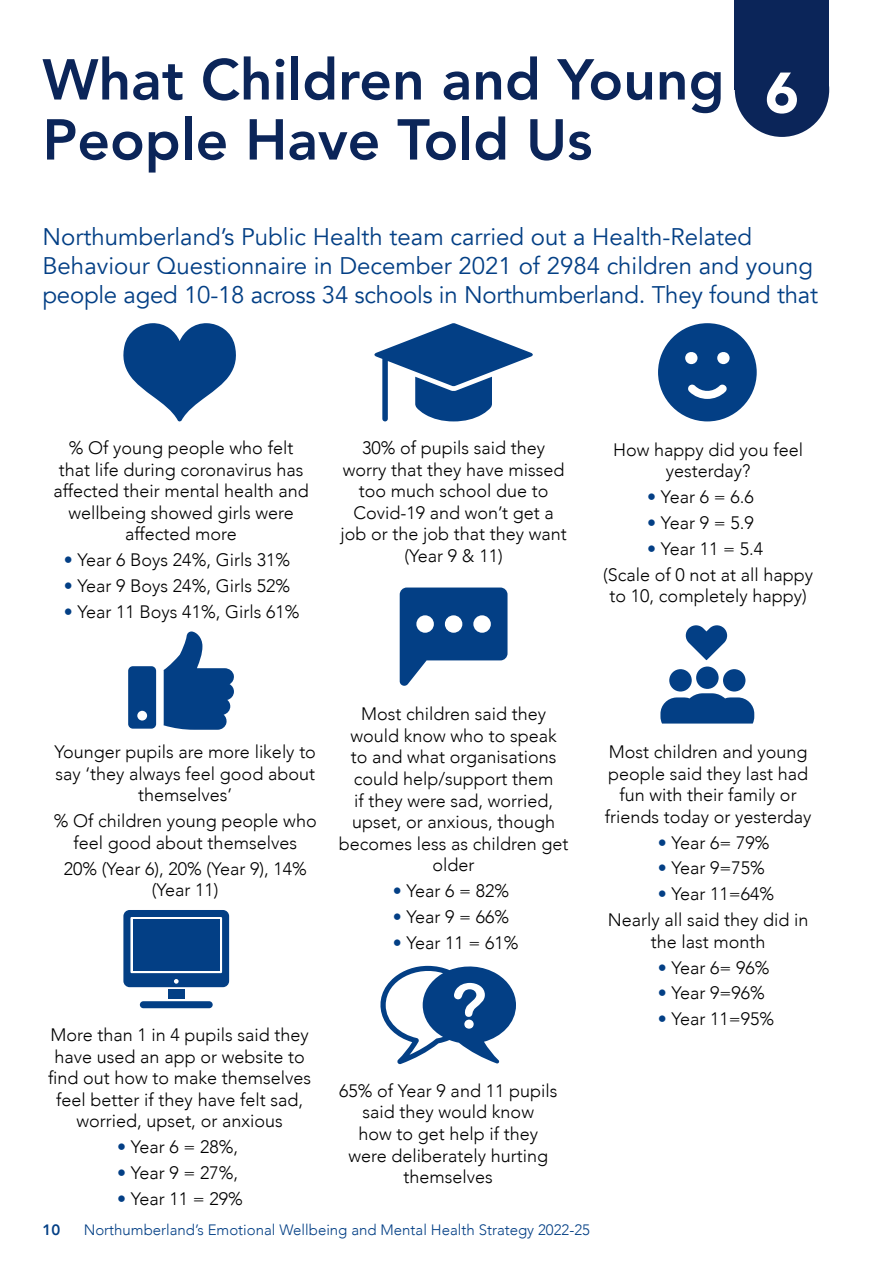
<style>
.page{position:relative;width:893px;height:1263px;background:#fff}
.page>*{position:absolute;margin:0;border:0;box-sizing:border-box;transform-origin:0 0}
.t1{font:800 57px/60px "Avenir";color:#0b2559}
.t2{font:900 57px "Avenir";color:#fff}
.t3{font:24px/28.8px "Avenir";color:#033f85}
.t4{font:300 18px/21.6px "Avenir";color:#000;text-align:center}
.t5{font:300 15px "Avenir";color:#033f85}
.t6{font:800 15px "Avenir";color:#033f85}
.s1{color:#033f85}
</style>
<div class="page">
<svg style="left:123px;top:323px;width:113px;height:99px"></svg>
<svg style="left:374px;top:323px;width:159px;height:98px"></svg>
<svg style="left:164px;top:631px;width:70px;height:99px"></svg>
<svg style="left:128px;top:666px;width:28px;height:63px;background:#134b8d"></svg>
<svg style="left:400px;top:587px;width:107px;height:99px"></svg>
<svg style="left:380px;top:965px;width:136px;height:100px"></svg>
<svg style="left:658px;top:323px;width:99px;height:98px"></svg>
<div style="left:168px;top:989px;width:16px;height:10px;background:#033f85"></div>
<div style="left:140px;top:1001px;width:73px;height:7px;background:#033f85;border-radius:4px"></div>
<svg style="left:123px;top:910px;width:106px;height:77px;background:#184f8f"></svg>
<svg style="left:686px;top:625px;width:41px;height:35px"></svg>
<div style="left:723px;top:669px;width:22px;height:22px;background:#033f85;border-radius:50%"></div>
<svg style="left:660px;top:693px;width:94px;height:30px;background:#2a5d98"></svg>
<div style="left:669px;top:669px;width:23px;height:22px;background:#033f85;border-radius:50%"></div>
<div style="left:696px;top:666px;width:23px;height:23px;background:#033f85;border-radius:50%"></div>
<div style="left:735px;top:0;width:94px;height:90px;background:#0b2559"></div>
<div style="left:735px;top:43px;width:94px;height:94px;background:#0b2559;border-radius:50%"></div>
<h1 class="t1" style="left:43px;top:50px;width:683px">What Children and Young<br>People Have Told Us</h1>
<h1 class="t2" style="left:765px;top:44px;width:35px">6</h1>
<h2 class="t3" style="left:43px;top:223px;width:777px">Northumberland’s Public Health team carried out a Health-Related<br>Behaviour Questionnaire in December 2021 of 2984 children and young people aged 10-18 across 34 schools in Northumberland. They found that</h2>
<p class="t4" style="left:53px;top:437px;width:257px">% Of young people who felt that life during coronavirus has affected their mental health and wellbeing showed girls were affected more</p>
<p class="t4" style="left:64px;top:549px;width:228px"><span class="s1">•</span> Year 6 Boys 24%, Girls 31%</p>
<p class="t4" style="left:64px;top:575px;width:228px"><span class="s1">•</span> Year 9 Boys 24%, Girls 52%</p>
<p class="t4" style="left:64px;top:601px;width:237px"><span class="s1">•</span> Year 11 Boys 41%, Girls 61%</p>
<p class="t4" style="left:340px;top:437px;width:228px">30% of pupils said they worry that they have missed too much school due to<br>Covid-19 and won’t get a job or the job that they want (Year 9 &amp; 11)</p>
<p class="t4" style="left:613px;top:439px;width:191px">How happy did you feel yesterday?</p>
<p class="t4" style="left:647px;top:486px;width:108px"><span class="s1">•</span> Year 6 = 6.6</p>
<p class="t4" style="left:647px;top:512px;width:108px"><span class="s1">•</span> Year 9 = 5.9</p>
<p class="t4" style="left:603px;top:536px;width:212px;line-height:25.8px"><span class="s1">•</span> Year 11 = 5.4<br>(Scale of 0 not at all happy</p>
<p class="t4" style="left:609px;top:585px;width:199px">to 10, completely happy)</p>
<p class="t4" style="left:55px;top:741px;width:263px">Younger pupils are more likely to say ‘they always feel good about themselves’</p>
<p class="t4" style="left:54px;top:810px;width:264px">% Of children young people who feel good about themselves</p>
<p class="t4" style="left:64px;top:857px;width:245px">20% (Year 6), 20% (Year 9), 14% (Year 11)</p>
<p class="t4" style="left:339px;top:703px;width:231px">Most children said they would know who to speak<br>to and what organisations could help/support them<br>if they were sad, worried, upset, or anxious, though becomes less as children get older</p>
<p class="t4" style="left:393px;top:880px;width:118px"><span class="s1">•</span> Year 6 = 82%</p>
<p class="t4" style="left:393px;top:906px;width:118px"><span class="s1">•</span> Year 9 = 66%</p>
<p class="t4" style="left:393px;top:932px;width:127px"><span class="s1">•</span> Year 11 = 61%</p>
<p class="t4" style="left:48px;top:1024px;width:265px">More than 1 in 4 pupils said they have used an app or website to find out how to make themselves feel better if they have felt sad, worried, upset, or anxious</p>
<p class="t4" style="left:117px;top:1136px;width:123px"><span class="s1">•</span> Year 6 = 28%,</p>
<p class="t4" style="left:117px;top:1162px;width:123px"><span class="s1">•</span> Year 9 = 27%,</p>
<p class="t4" style="left:117px;top:1188px;width:127px"><span class="s1">•</span> Year 11 = 29%</p>
<p class="t4" style="left:339px;top:1080px;width:220px">65% of Year 9 and 11 pupils said they would know<br>how to get help if they were deliberately hurting themselves</p>
<p class="t6" style="left:43px;top:1218px;width:19px">10</p>
<p class="t5" style="left:84px;top:1221px;width:508px">Northumberland’s Emotional Wellbeing and Mental Health Strategy 2022-25</p>
<p class="t4" style="left:605px;top:741px;width:208px">Most children and young people said they last had fun with their family or friends today or yesterday</p>
<p class="t4" style="left:658px;top:832px;width:113px"><span class="s1">•</span> Year 6= 79%</p>
<p class="t4" style="left:658px;top:857px;width:109px"><span class="s1">•</span> Year 9=75%</p>
<p class="t4" style="left:608px;top:881px;width:202px;line-height:25.8px;text-align:left;text-indent:50px"><span class="s1">•</span> Year 11=64%<br>Nearly all said they did in</p>
<p class="t4" style="left:651px;top:931px;width:116px">the last month</p>
<p class="t4" style="left:658px;top:957px;width:113px"><span class="s1">•</span> Year 6= 96%</p>
<p class="t4" style="left:658px;top:982px;width:109px"><span class="s1">•</span> Year 9=96%</p>
<p class="t4" style="left:658px;top:1008px;width:118px"><span class="s1">•</span> Year 11=95%</p>
</div>
